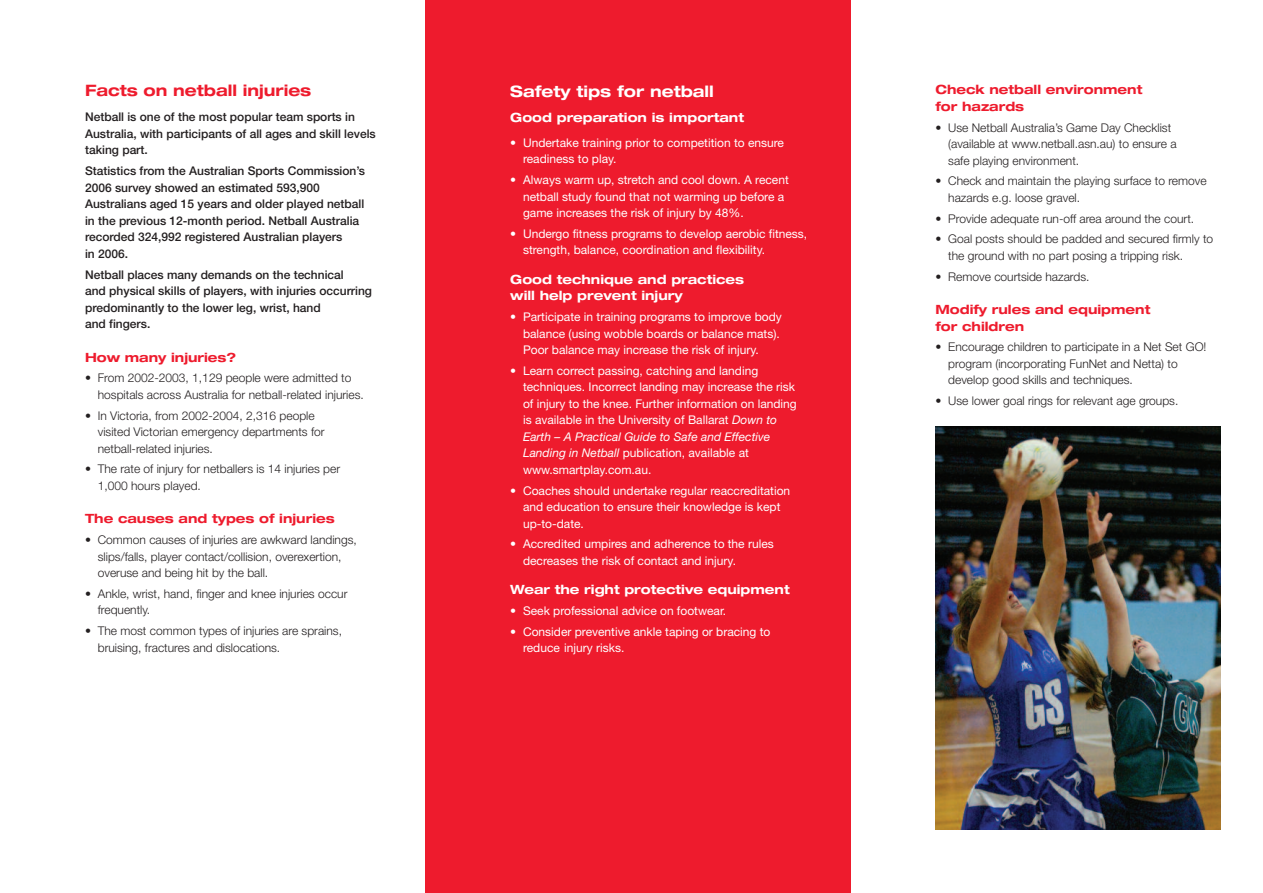
<style>
.page{position:relative;width:1263px;height:893px;background:#fff}
.page>*{position:absolute;margin:0;border:0;box-sizing:border-box;transform-origin:0 0}
.t1{font:700 expanded 15.75px "Helvetica Neue";color:#ee1b2d}
.t2{font:700 expanded 15.75px "Helvetica Neue";color:#fff}
.t3{font:700 expanded 12.75px/16.5px "Helvetica Neue";color:#ee1b2d}
.t4{font:700 expanded 12.75px/16.5px "Helvetica Neue";color:#fff}
.t5{font:300 12px/16.5px "Helvetica Neue";color:#231f20}
.t6{font:12px/16.5px "Helvetica Neue";color:#fff}
.t7{font:500 12px/16.5px "Helvetica Neue";color:#231f20}
.s1{font-style:italic}
</style>
<div class="page">
<div style="left:425px;top:0;width:425px;height:893px;background:#ee1b2d"></div>
<img style="left:935px;top:426px;width:285px;height:403px">
<h1 class="t1" style="left:85px;top:85px;width:228px">Facts on netball injuries</h1>
<p class="t7" style="left:85px;top:110px;width:292px">Netball is one of the most popular team sports in<br>Australia, with participants of all ages and skill levels taking part.</p>
<p class="t7" style="left:85px;top:164px;width:282px">Statistics from the Australian Sports Commission’s 2006 survey showed an estimated 593,900<br>Australians aged 15 years and older played netball in the previous 12-month period. Netball Australia recorded 324,992 registered Australian players<br>in 2006.</p>
<p class="t7" style="left:85px;top:267px;width:289px">Netball places many demands on the technical<br>and physical skills of players, with injuries occurring predominantly to the lower leg, wrist, hand<br>and fingers.</p>
<p class="t3" style="left:85px;top:350px;width:153px">How many injuries?</p>
<p class="t5" style="left:98px;top:369px;width:268px;text-indent:-13px">• From 2002-2003, 1,129 people were admitted to hospitals across Australia for netball-related injuries.</p>
<p class="t5" style="left:98px;top:407px;width:228px;text-indent:-13px">• In Victoria, from 2002-2004, 2,316 people visited Victorian emergency departments for netball-related injuries.</p>
<p class="t5" style="left:98px;top:460px;width:244px;text-indent:-13px">• The rate of injury for netballers is 14 injuries per<br>1,000 hours played.</p>
<p class="t3" style="left:85px;top:512px;width:251px">The causes and types of injuries</p>
<p class="t5" style="left:98px;top:531px;width:260px;text-indent:-13px">• Common causes of injuries are awkward landings, slips/falls, player contact/collision, overexertion, overuse and being hit by the ball.</p>
<p class="t5" style="left:98px;top:585px;width:251px;text-indent:-13px">• Ankle, wrist, hand, finger and knee injuries occur frequently.</p>
<p class="t5" style="left:98px;top:622px;width:246px;text-indent:-13px">• The most common types of injuries are sprains, bruising, fractures and dislocations.</p>
<h1 class="t2" style="left:510px;top:86px;width:205px">Safety tips for netball</h1>
<p class="t4" style="left:510px;top:110px;width:235px">Good preparation is important</p>
<p class="t6" style="left:523px;top:136px;width:262px;text-indent:-13px">• Undertake training prior to competition to ensure readiness to play.</p>
<p class="t6" style="left:523px;top:173px;width:267px;text-indent:-13px">• Always warm up, stretch and cool down. A recent netball study found that not warming up before a game increases the risk of injury by 48%.</p>
<p class="t6" style="left:523px;top:227px;width:286px;text-indent:-13px">• Undergo fitness programs to develop aerobic fitness, strength, balance, coordination and flexibility.</p>
<p class="t4" style="left:510px;top:272px;width:235px">Good technique and practices will help prevent injury</p>
<p class="t6" style="left:523px;top:310px;width:260px;text-indent:-13px">• Participate in training programs to improve body balance (using wobble boards or balance mats).<br>Poor balance may increase the risk of injury.</p>
<p class="t6" style="left:523px;top:363px;width:275px;text-indent:-13px">• Learn correct passing, catching and landing techniques. Incorrect landing may increase the risk of injury to the knee. Further information on landing is available in the University of Ballarat <span class="s1">Down to Earth – A Practical Guide to Safe and Effective Landing in Netball</span> publication, available at www.smartplay.com.au.</p>
<p class="t6" style="left:523px;top:483px;width:269px;text-indent:-13px">• Coaches should undertake regular reaccreditation and education to ensure their knowledge is kept up-to-date.</p>
<p class="t6" style="left:523px;top:537px;width:252px;text-indent:-13px">• Accredited umpires and adherence to the rules decreases the risk of contact and injury.</p>
<p class="t4" style="left:510px;top:582px;width:281px">Wear the right protective equipment</p>
<p class="t6" style="left:510px;top:603px;width:217px">• Seek professional advice on footwear.</p>
<p class="t6" style="left:523px;top:624px;width:249px;text-indent:-13px">• Consider preventive ankle taping or bracing to reduce injury risks.</p>
<p class="t3" style="left:935px;top:83px;width:208px">Check netball environment for hazards</p>
<p class="t5" style="left:948px;top:119px;width:230px;text-indent:-13px">• Use Netball Australia’s Game Day Checklist (available at www.netball.asn.au) to ensure a safe playing environment.</p>
<p class="t5" style="left:948px;top:173px;width:260px;text-indent:-13px">• Check and maintain the playing surface to remove hazards e.g. loose gravel.</p>
<p class="t5" style="left:935px;top:210px;width:260px">• Provide adequate run-off area around the court.</p>
<p class="t5" style="left:948px;top:231px;width:266px;text-indent:-13px">• Goal posts should be padded and secured firmly to the ground with no part posing a tripping risk.</p>
<p class="t5" style="left:935px;top:268px;width:155px">• Remove courtside hazards.</p>
<p class="t3" style="left:935px;top:303px;width:216px">Modify rules and equipment for children</p>
<p class="t5" style="left:948px;top:339px;width:260px;text-indent:-13px">• Encourage children to participate in a Net Set GO! program (incorporating FunNet and Netta) to develop good skills and techniques.</p>
<p class="t5" style="left:935px;top:392px;width:244px">• Use lower goal rings for relevant age groups.</p>
</div>
